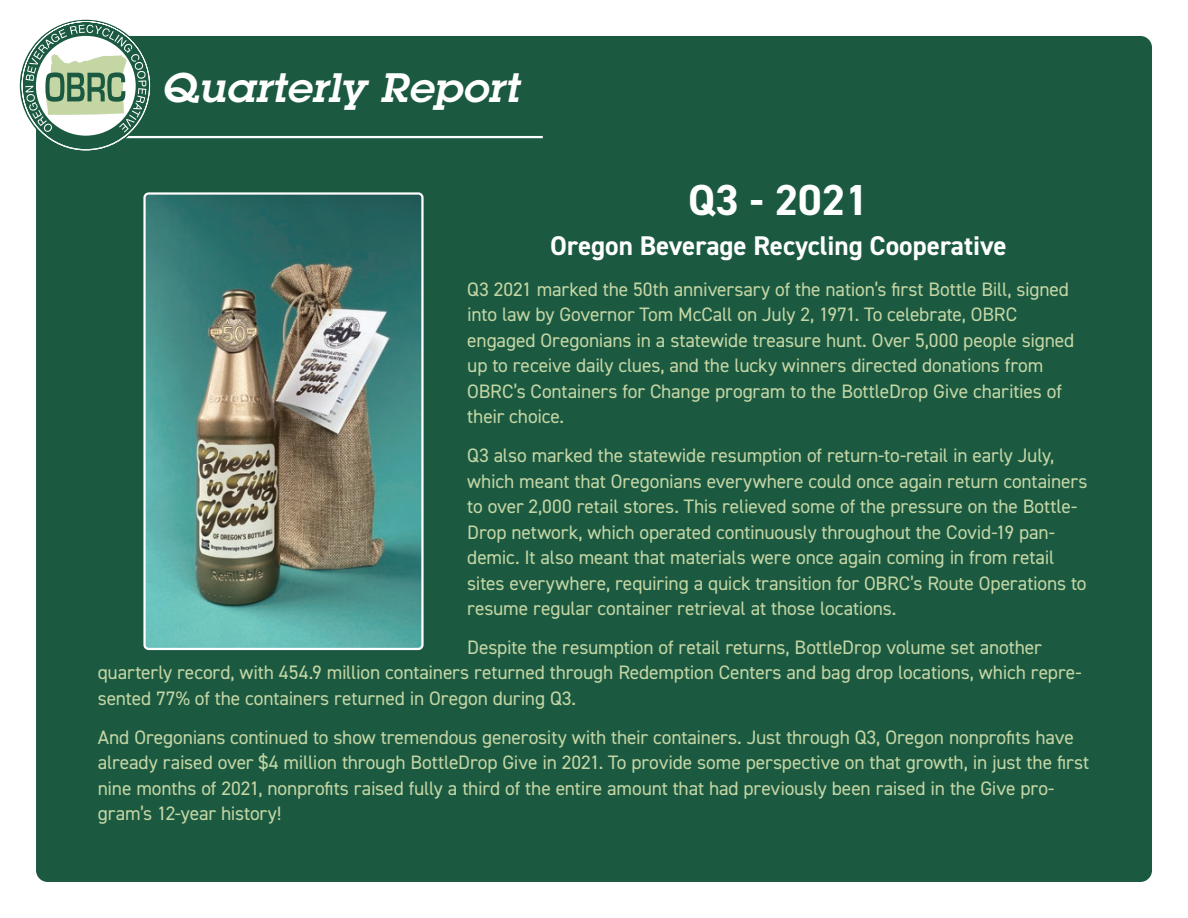
<style>
.page{position:relative;width:1188px;height:918px;background:#fff}
.page>*{position:absolute;margin:0;border:0;box-sizing:border-box;transform-origin:0 0}
.t1{font:700 43.5px "DIN2014";color:#fff}
.t2{font:italic 600 40.2px "Lubalin Graph Std";letter-spacing:.01em;color:#fff;scale:1.06 1}
.t3{font:700 27.15px "DIN2014";color:#fff}
.t4{font:19.5px/25.5px "DIN2014";letter-spacing:-.01em;color:#c5d6a5}
</style>
<div class="page">
<div style="left:36px;top:36px;width:1116px;height:846px;background:#1b5a41"></div>
<hr style="left:120px;top:136px;width:423px;height:2px;background:#fff">
<svg style="left:20px;top:20px;width:132px;height:132px"></svg>
<img style="left:146px;top:195px;width:275px;height:452px">
<div style="left:143px;top:192px;width:281px;height:458px;border:2px solid #fff;border-radius:4px"></div>
<h2 class="t2" style="left:161px;top:61px;width:339px">Quarterly Report</h2>
<h1 class="t1" style="left:688px;top:171px;width:182px">Q3 - 2021</h1>
<h3 class="t3" style="left:550px;top:227px;width:458px">Oregon Beverage Recycling Cooperative</h3>
<p class="t4" style="left:467px;top:276px;width:609px">Q3 2021 marked the 50th anniversary of the nation’s first Bottle Bill, signed into law by Governor Tom McCall on July 2, 1971. To celebrate, OBRC engaged Oregonians in a statewide treasure hunt. Over 5,000 people signed up to receive daily clues, and the lucky winners directed donations from OBRC’s Containers for Change program to the BottleDrop Give charities of their choice.</p>
<p class="t4" style="left:467px;top:442px;width:622px">Q3 also marked the statewide resumption of return-to-retail in early July, which meant that Oregonians everywhere could once again return containers to over 2,000 retail stores. This relieved some of the pressure on the Bottle-Drop network, which operated continuously throughout the Covid-19 pan&shy;demic. It also meant that materials were once again coming in from retail sites everywhere, requiring a quick transition for OBRC’s Route Operations to resume regular container retrieval at those locations.</p>
<p class="t4" style="left:98px;top:634px;width:985px;text-indent:370px">Despite the resumption of retail returns, BottleDrop volume set another quarterly record, with 454.9 million containers returned through Redemption Centers and bag drop locations, which repre&shy;sented 77% of the containers returned in Oregon during Q3.</p>
<p class="t4" style="left:98px;top:724px;width:993px">And Oregonians continued to show tremendous generosity with their containers. Just through Q3, Oregon nonprofits have already raised over $4 million through BottleDrop Give in 2021. To provide some perspective on that growth, in just the first nine months of 2021, nonprofits raised fully a third of the entire amount that had previously been raised in the Give pro&shy;gram’s 12-year history!</p>
</div>
